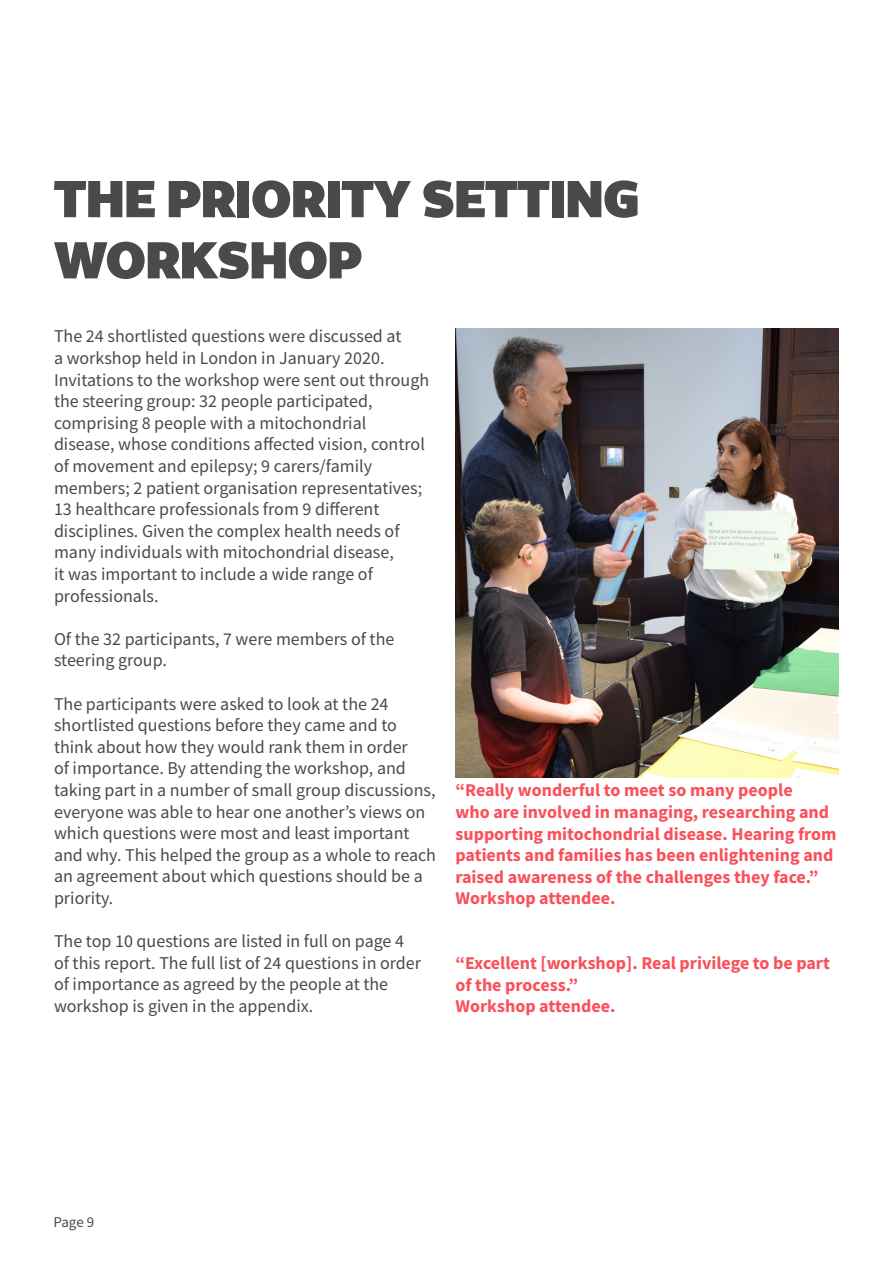
<style>
.page{position:relative;width:893px;height:1263px;background:#fff}
.page>*{position:absolute;margin:0;border:0;box-sizing:border-box;transform-origin:0 0}
.t1{font:500 51px/61.2px "Tabac Sans";color:#4a4a4a}
.t2{font:18px/21.6px "Source Sans Pro";color:#4a4a4a}
.t3{font:700 18px/21.6px "Source Sans Pro";color:#fa505a}
.t4{font:15px "Source Sans Pro";color:#4a4a4a}
</style>
<div class="page">
<img style="left:455px;top:329px;width:384px;height:448px">
<h1 class="t1" style="left:54px;top:168px;width:587px">THE PRIORITY SETTING<br>WORKSHOP</h1>
<p class="t2" style="left:54px;top:325px;width:377px">The 24 shortlisted questions were discussed at<br>a workshop held in London in January 2020.<br>Invitations to the workshop were sent out through the steering group: 32 people participated, comprising 8 people with a mitochondrial disease, whose conditions affected vision, control of movement and epilepsy; 9 carers/family members; 2 patient organisation representatives; 13 healthcare professionals from 9 different disciplines. Given the complex health needs of many individuals with mitochondrial disease,<br>it was important to include a wide range of professionals.</p>
<p class="t2" style="left:54px;top:628px;width:342px">Of the 32 participants, 7 were members of the steering group.</p>
<p class="t2" style="left:54px;top:693px;width:384px">The participants were asked to look at the 24 shortlisted questions before they came and to think about how they would rank them in order<br>of importance. By attending the workshop, and taking part in a number of small group discussions, everyone was able to hear one another’s views on which questions were most and least important and why. This helped the group as a whole to reach an agreement about which questions should be a priority.</p>
<p class="t2" style="left:54px;top:930px;width:369px">The top 10 questions are listed in full on page 4 of this report. The full list of 24 questions in order of importance as agreed by the people at the workshop is given in the appendix.</p>
<p class="t3" style="left:455px;top:779px;width:383px">“Really wonderful to meet so many people<br>who are involved in managing, researching and supporting mitochondrial disease. Hearing from patients and families has been enlightening and raised awareness of the challenges they face.” Workshop attendee.</p>
<p class="t3" style="left:455px;top:952px;width:376px">“Excellent [workshop]. Real privilege to be part of the process.”<br>Workshop attendee.</p>
<p class="t4" style="left:54px;top:1212px;width:42px">Page 9</p>
</div>
